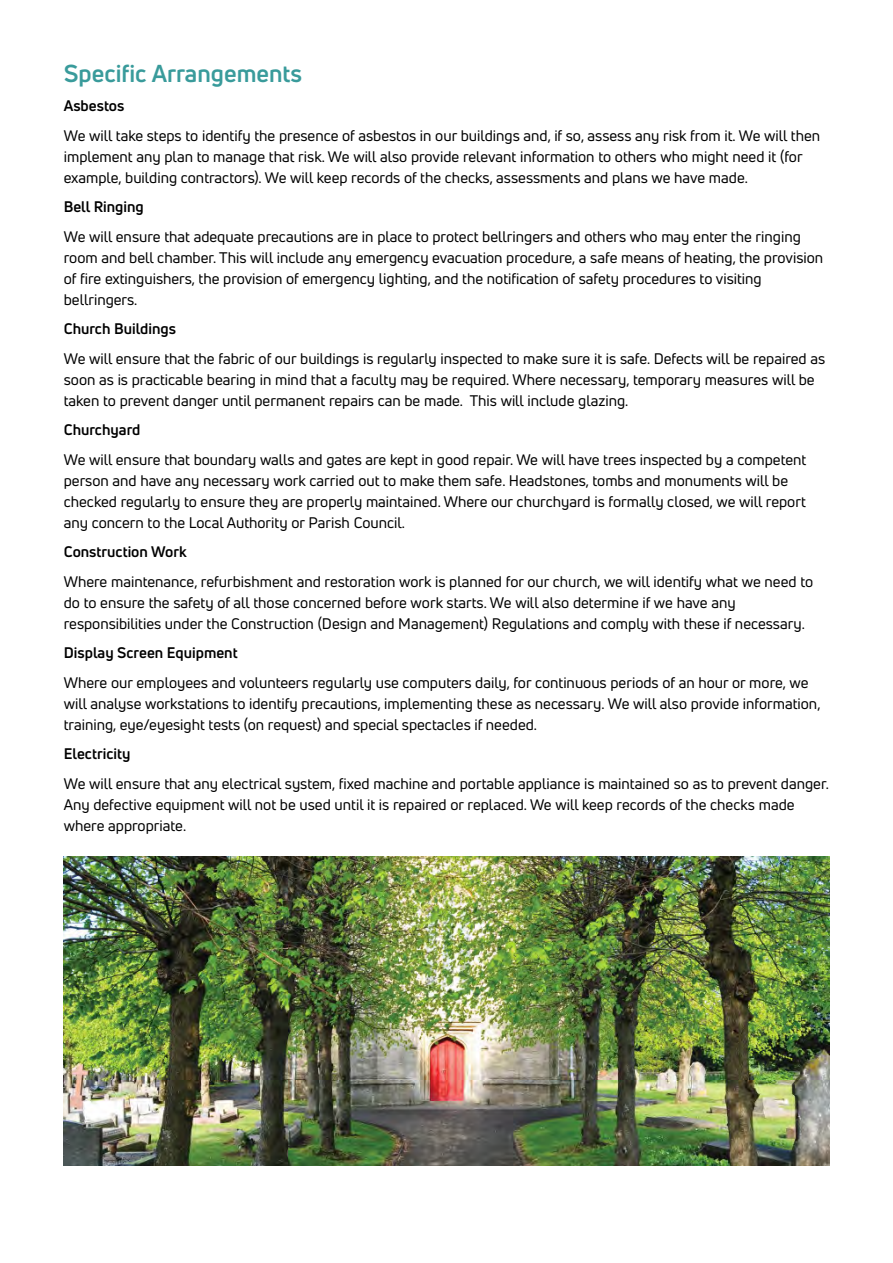
<style>
.page{position:relative;width:893px;height:1263px;background:#fff}
.page>*{position:absolute;margin:0;border:0;box-sizing:border-box;transform-origin:0 0}
.t1{font:700 24px "Uni Neue";color:#399b9b}
.t2{font:15px/21px "Uni Neue";color:#000}
.t3{font:700 15px "Uni Neue";color:#000}
</style>
<div class="page">
<img style="left:64px;top:857px;width:765px;height:308px">
<h2 class="t1" style="left:64px;top:58px;width:240px">Specific Arrangements</h2>
<p class="t3" style="left:64px;top:96px;width:62px">Asbestos</p>
<p class="t2" style="left:64px;top:125px;width:758px">We will take steps to identify the presence of asbestos in our buildings and, if so, assess any risk from it. We will then implement any plan to manage that risk. We will also provide relevant information to others who might need it (for example, building contractors). We will keep records of the checks, assessments and plans we have made.</p>
<p class="t3" style="left:64px;top:198px;width:82px">Bell Ringing</p>
<p class="t2" style="left:64px;top:226px;width:761px">We will ensure that adequate precautions are in place to protect bellringers and others who may enter the ringing room and bell chamber. This will include any emergency evacuation procedure, a safe means of heating, the provision of fire extinguishers, the provision of emergency lighting, and the notification of safety procedures to visiting bellringers.</p>
<p class="t3" style="left:64px;top:320px;width:114px">Church Buildings</p>
<p class="t2" style="left:64px;top:348px;width:763px">We will ensure that the fabric of our buildings is regularly inspected to make sure it is safe. Defects will be repaired as soon as is practicable bearing in mind that a faculty may be required. Where necessary, temporary measures will be taken to prevent danger until permanent repairs can be made. This will include glazing.</p>
<p class="t3" style="left:64px;top:421px;width:78px">Churchyard</p>
<p class="t2" style="left:64px;top:449px;width:744px">We will ensure that boundary walls and gates are kept in good repair. We will have trees inspected by a competent person and have any necessary work carried out to make them safe. Headstones, tombs and monuments will be checked regularly to ensure they are properly maintained. Where our churchyard is formally closed, we will report any concern to the Local Authority or Parish Council.</p>
<p class="t3" style="left:64px;top:543px;width:125px">Construction Work</p>
<p class="t2" style="left:64px;top:571px;width:751px">Where maintenance, refurbishment and restoration work is planned for our church, we will identify what we need to do to ensure the safety of all those concerned before work starts. We will also determine if we have any responsibilities under the Construction (Design and Management) Regulations and comply with these if necessary.</p>
<p class="t3" style="left:64px;top:644px;width:175px">Display Screen Equipment</p>
<p class="t2" style="left:64px;top:672px;width:758px">Where our employees and volunteers regularly use computers daily, for continuous periods of an hour or more, we will analyse workstations to identify precautions, implementing these as necessary. We will also provide information, training, eye/eyesight tests (on request) and special spectacles if needed.</p>
<p class="t3" style="left:64px;top:745px;width:68px">Electricity</p>
<p class="t2" style="left:64px;top:773px;width:767px">We will ensure that any electrical system, fixed machine and portable appliance is maintained so as to prevent danger.<br>Any defective equipment will not be used until it is repaired or replaced. We will keep records of the checks made where appropriate.</p>
</div>
